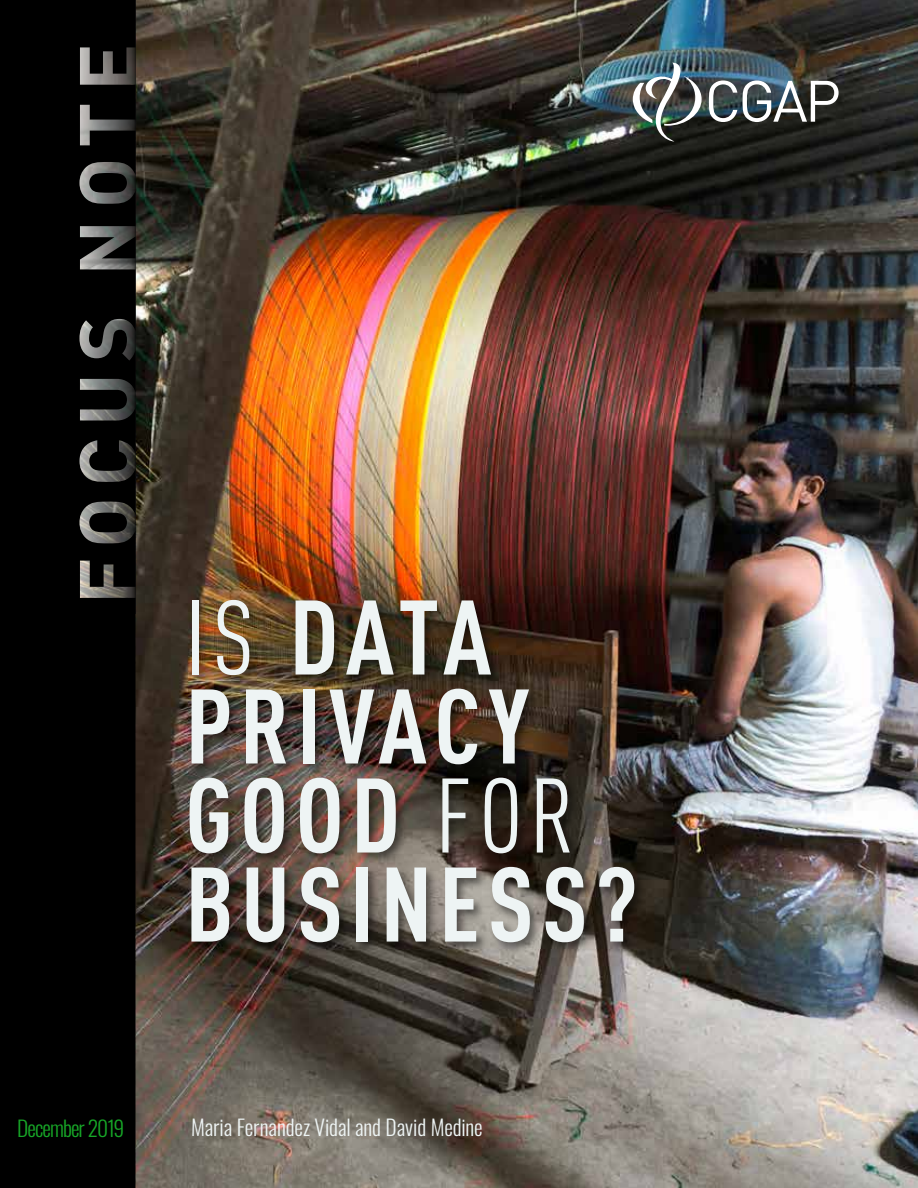
<style>
.page{position:relative;width:918px;height:1188px;background:#fff}
.page>*{position:absolute;margin:0;border:0;box-sizing:border-box;transform-origin:0 0}
.t1{font:700 condensed 103.95px/88.9px "DIN Pro";letter-spacing:.07em;color:#eef4f4}
.t2{font:300 21.45px "Oswald";letter-spacing:-.005em;color:#eef4f4}
.t3{font:300 21.45px "Oswald";letter-spacing:-.045em;color:#17a627}
.s1{font-weight:400}
</style>
<div class="page">
<img style="left:136px;top:0;width:782px;height:1188px">
<div style="left:187px;top:597px;width:459px;height:357px;background:#000;opacity:.5"></div>
<svg style="left:709px;top:80px;width:28px;height:42px"></svg>
<svg style="left:743px;top:80px;width:96px;height:42px"></svg>
<img style="left:633px;top:63px;width:69px;height:78px">
<svg style="left:0;top:0;width:136px;height:1188px;background:#090909"></svg>
<h1 class="t1" style="left:185px;top:584px;width:454px"><span class="s1">IS</span> DATA<br>PRIVACY<br>GOOD <span class="s1">FOR<br></span>BUSINESS?</h1>
<p class="t3" style="left:17px;top:1109px;width:109px">December 2019</p>
<p class="t2" style="left:191px;top:1108px;width:293px">Maria Fernandez Vidal and David Medine</p>
</div>
